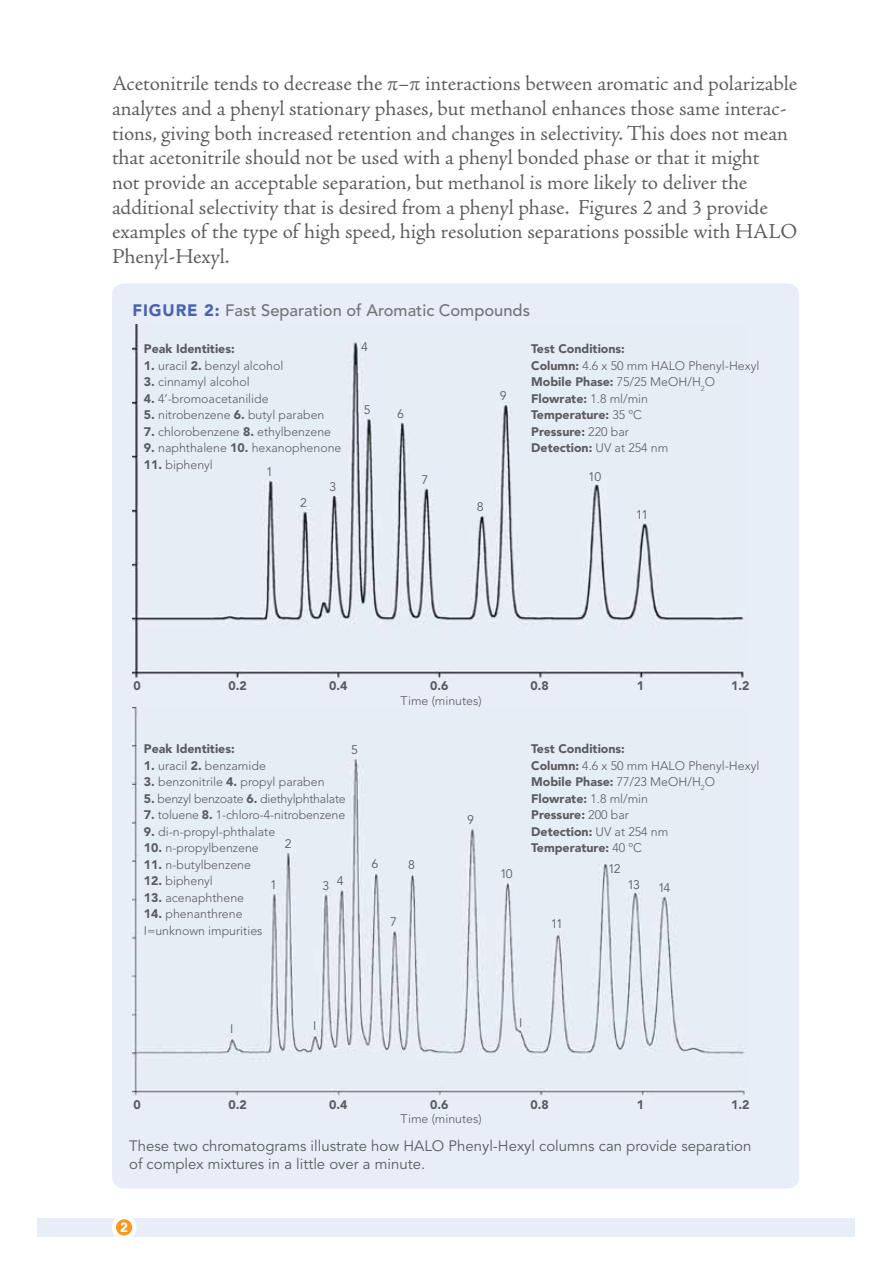
<style>
.page{position:relative;width:893px;height:1263px;background:#fff}
.page>*{position:absolute;margin:0;border:0;box-sizing:border-box;transform-origin:0 0}
.t1{font:22.2px/24.6px "Adobe Jenson MM.371.10.";color:#5c5b5e}
.t2{font:500 16.5px "Avenir";color:#747477}
.t3{font:15px/18.6px "Avenir";color:#5c5b5e}
.t4{font:900 13.35px "Avenir";color:#fff}
.t5{font:300 12.45px/16.5px "Avenir";color:#5c5b5e}
.t6{font:900 12.45px/16.5px "Avenir";color:#5c5b5e}
.t7{font:12.45px "Avenir";letter-spacing:-.1em;color:#5c5b5e}
.t8{font:300 12.45px "Avenir";letter-spacing:-.02em;color:#5c5b5e}
.s1{font-family:"Adobe Garamond Pro"}
.s2{font-weight:900;color:#4963ae}
.s3{font-weight:900}
.s4{font-weight:300}
</style>
<div class="page">
<div style="left:112px;top:283px;width:687px;height:906px;background:#e7eef8;border-radius:12px"></div>
<img style="left:133px;top:324px;width:613px;height:354px">
<img style="left:133px;top:707px;width:613px;height:389px">
<div style="left:38px;top:1218px;width:86px;height:19px;background:#e7eef8"></div>
<div style="left:124px;top:1218px;width:731px;height:19px;background:#e7eef8"></div>
<div style="left:112px;top:1215px;width:24px;height:25px;background:#fff;border-radius:50%"></div>
<div style="left:116px;top:1219px;width:16px;height:17px;background:#f8981d;border-radius:50%"></div>
<p class="t1" style="left:112px;top:73px;width:687px">Acetonitrile tends to decrease the <span class="s1">π</span>–<span class="s1">π</span> interactions between aromatic and polarizable analytes and a phenyl stationary phases, but methanol enhances those same interac&shy;tions, giving both increased retention and changes in selectivity. This does not mean that acetonitrile should not be used with a phenyl bonded phase or that it might<br>not provide an acceptable separation, but methanol is more likely to deliver the additional selectivity that is desired from a phenyl phase. Figures 2 and 3 provide examples of the type of high speed, high resolution separations possible with HALO Phenyl-Hexyl.</p>
<p class="t2" style="left:133px;top:304px;width:399px"><span class="s2">FIGURE 2:</span> Fast Separation of Aromatic Compounds</p>
<p class="t6" style="left:144px;top:342px;width:92px">Peak Identities:</p>
<p class="t5" style="left:144px;top:358px;width:141px"><span class="s3">1.</span> uracil <span class="s3">2.</span> benzyl alcohol</p>
<p class="t5" style="left:144px;top:375px;width:107px"><span class="s3">3.</span> cinnamyl alcohol</p>
<p class="t5" style="left:144px;top:391px;width:126px"><span class="s3">4.</span> 4’-bromoacetanilide</p>
<p class="t5" style="left:144px;top:408px;width:182px"><span class="s3">5.</span> nitrobenzene <span class="s3">6.</span> butyl paraben</p>
<p class="t5" style="left:144px;top:424px;width:189px"><span class="s3">7.</span> chlorobenzene <span class="s3">8.</span> ethylbenzene</p>
<p class="t5" style="left:144px;top:441px;width:199px"><span class="s3">9.</span> naphthalene <span class="s3">10.</span> hexanophenone</p>
<p class="t5" style="left:144px;top:457px;width:70px"><span class="s3">11.</span> biphenyl</p>
<p class="t7" style="left:266px;top:466px;width:8px">1</p>
<p class="t7" style="left:330px;top:482px;width:8px">3</p>
<p class="t7" style="left:361px;top:342px;width:8px">4</p>
<p class="t7" style="left:364px;top:405px;width:8px">5</p>
<p class="t7" style="left:397px;top:409px;width:8px">6</p>
<p class="t7" style="left:421px;top:474px;width:8px">7</p>
<p class="t7" style="left:500px;top:391px;width:8px">9</p>
<p class="t6" style="left:531px;top:342px;width:230px">Test Conditions:<br>Column: <span class="s4">4.6 x 50 mm HALO Phenyl-Hexyl<br></span>Mobile Phase: <span class="s4">75/25 MeOH/H</span><sub>2</sub><span class="s4">O<br></span>Flowrate: <span class="s4">1.8 ml/min<br></span>Temperature: <span class="s4">35 ºC<br></span>Pressure: <span class="s4">220 bar<br></span>Detection: <span class="s4">UV at 254 nm</span></p>
<p class="t7" style="left:588px;top:471px;width:15px">10</p>
<p class="t7" style="left:300px;top:497px;width:8px">2</p>
<p class="t7" style="left:477px;top:502px;width:8px">8</p>
<p class="t7" style="left:636px;top:510px;width:14px">11</p>
<p class="t6" style="left:133px;top:678px;width:9px">0</p>
<p class="t6" style="left:229px;top:678px;width:20px">0.2</p>
<p class="t6" style="left:329px;top:678px;width:20px">0.4</p>
<p class="t6" style="left:430px;top:678px;width:20px">0.6</p>
<p class="t6" style="left:530px;top:678px;width:20px">0.8</p>
<p class="t6" style="left:637px;top:678px;width:9px">1</p>
<p class="t6" style="left:731px;top:678px;width:20px">1.2</p>
<p class="t5" style="left:401px;top:693px;width:83px">Time (minutes)</p>
<p class="t6" style="left:144px;top:742px;width:92px">Peak Identities:</p>
<p class="t5" style="left:144px;top:758px;width:123px"><span class="s3">1.</span> uracil <span class="s3">2.</span> benzamide</p>
<p class="t5" style="left:144px;top:775px;width:182px"><span class="s3">3.</span> benzonitrile <span class="s3">4.</span> propyl paraben</p>
<p class="t8" style="left:144px;top:793px;width:203px"><span class="s3">5.</span> benzyl benzoate <span class="s3">6.</span> diethylphthalate</p>
<p class="t5" style="left:144px;top:808px;width:203px"><span class="s3">7.</span> toluene <span class="s3">8.</span> 1-chloro-4-nitrobenzene</p>
<p class="t5" style="left:144px;top:824px;width:133px"><span class="s3">9.</span> di-n-propyl-phthalate</p>
<p class="t5" style="left:144px;top:841px;width:116px"><span class="s3">10.</span> n-propylbenzene</p>
<p class="t5" style="left:144px;top:857px;width:109px"><span class="s3">11.</span> n-butylbenzene</p>
<p class="t5" style="left:144px;top:874px;width:70px"><span class="s3">12.</span> biphenyl</p>
<p class="t5" style="left:144px;top:890px;width:102px"><span class="s3">13.</span> acenaphthene</p>
<p class="t5" style="left:144px;top:907px;width:120px"><span class="s3">14.</span> phenanthrene<br>I=unknown impurities</p>
<p class="t7" style="left:351px;top:745px;width:8px">5</p>
<p class="t7" style="left:285px;top:839px;width:8px">2</p>
<p class="t7" style="left:322px;top:878px;width:23px">3 4</p>
<p class="t7" style="left:270px;top:879px;width:8px">1</p>
<p class="t7" style="left:371px;top:859px;width:8px">6</p>
<p class="t7" style="left:408px;top:859px;width:8px">8</p>
<p class="t7" style="left:390px;top:916px;width:8px">7</p>
<p class="t7" style="left:467px;top:815px;width:8px">9</p>
<p class="t7" style="left:500px;top:868px;width:14px">10</p>
<p class="t6" style="left:531px;top:742px;width:230px">Test Conditions:<br>Column: <span class="s4">4.6 x 50 mm HALO Phenyl-Hexyl<br></span>Mobile Phase: <span class="s4">77/23 MeOH/H</span><sub>2</sub><span class="s4">O<br></span>Flowrate: <span class="s4">1.8 ml/min<br></span>Pressure: <span class="s4">200 bar<br></span>Detection: <span class="s4">UV at 254 nm<br></span>Temperature: <span class="s4">40 ºC</span></p>
<p class="t7" style="left:551px;top:919px;width:14px">11</p>
<p class="t7" style="left:608px;top:864px;width:14px">12</p>
<p class="t7" style="left:628px;top:879px;width:14px">13</p>
<p class="t7" style="left:658px;top:883px;width:14px">14</p>
<p class="t6" style="left:133px;top:1097px;width:9px">0</p>
<p class="t7" style="left:230px;top:1024px;width:5px">I</p>
<p class="t7" style="left:313px;top:1021px;width:5px">I</p>
<p class="t7" style="left:519px;top:1017px;width:5px">I</p>
<p class="t6" style="left:229px;top:1097px;width:20px">0.2</p>
<p class="t6" style="left:329px;top:1097px;width:20px">0.4</p>
<p class="t6" style="left:430px;top:1097px;width:20px">0.6</p>
<p class="t5" style="left:401px;top:1112px;width:83px">Time (minutes)</p>
<p class="t6" style="left:530px;top:1097px;width:20px">0.8</p>
<p class="t6" style="left:637px;top:1097px;width:9px">1</p>
<p class="t6" style="left:731px;top:1097px;width:20px">1.2</p>
<p class="t3" style="left:129px;top:1138px;width:624px">These two chromatograms illustrate how HALO Phenyl-Hexyl columns can provide separation of complex mixtures in a little over a minute.</p>
<p class="t4" style="left:120px;top:1222px;width:9px">2</p>
</div>
